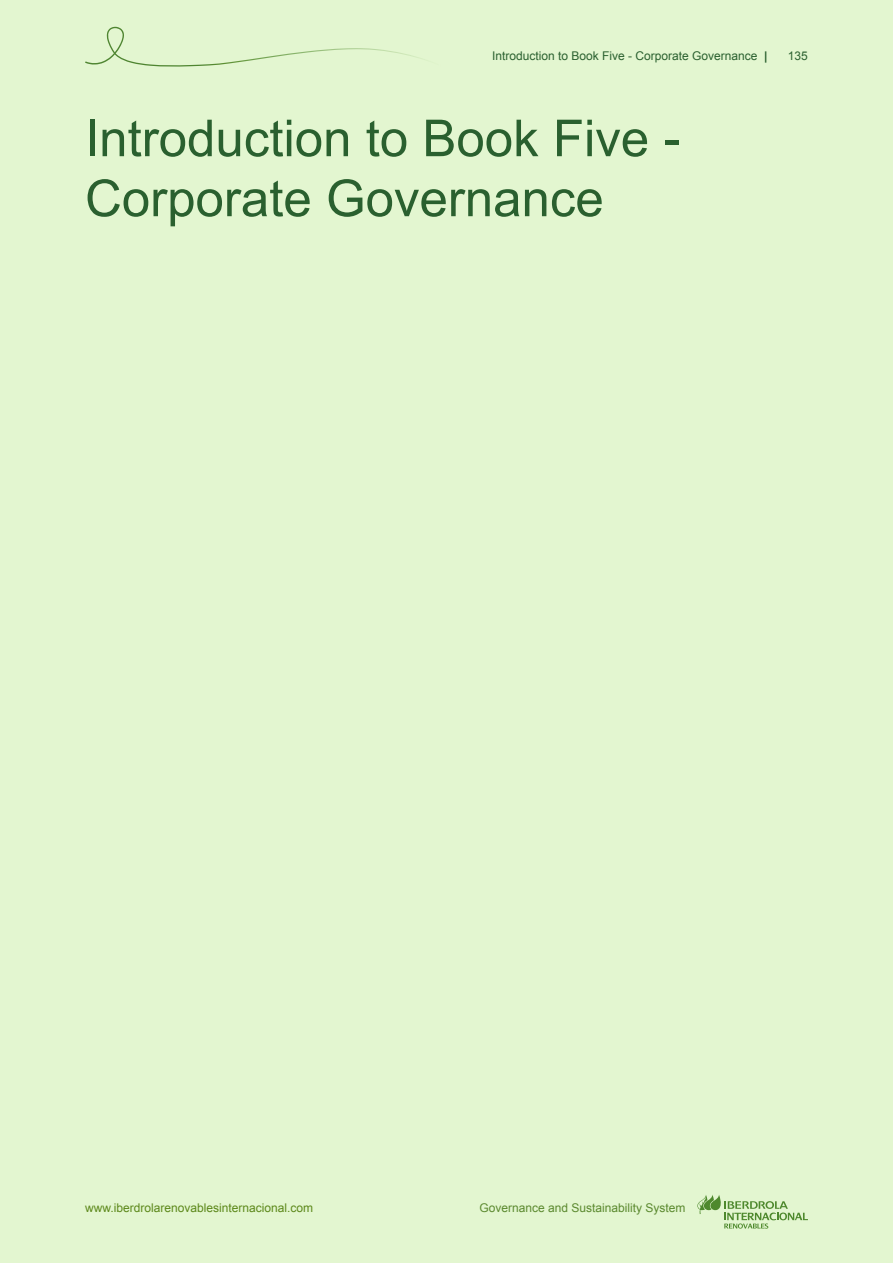
<style>
.page{position:relative;width:893px;height:1263px;background:#e3f6d0}
.page>*{position:absolute;margin:0;border:0;box-sizing:border-box;transform-origin:0 0}
.t1{font:51px/60px "Arial";color:#2a602f}
.t2{font:12px "Arial";color:#2a602f}
.t3{font:12px "Arial";color:#5c881a}
.t4{font:12px "Arial";color:#5b892f}
.s1{font-weight:700}
</style>
<div class="page">
<svg style="left:85px;top:27px;width:337px;height:40px"></svg>
<svg style="left:697px;top:1195px;width:111px;height:33px"></svg>
<p class="t2" style="left:492px;top:48px;width:277px">Introduction to Book Five - Corporate Governance <span class="s1">|</span></p>
<p class="t2" style="left:788px;top:48px;width:22px">135</p>
<h1 class="t1" style="left:85px;top:109px;width:597px">Introduction to Book Five -<br>Corporate Governance</h1>
<p class="t3" style="left:85px;top:1200px;width:230px">www.iberdrolarenovablesinternacional.com</p>
<p class="t4" style="left:479px;top:1200px;width:208px">Governance and Sustainability System</p>
</div>
